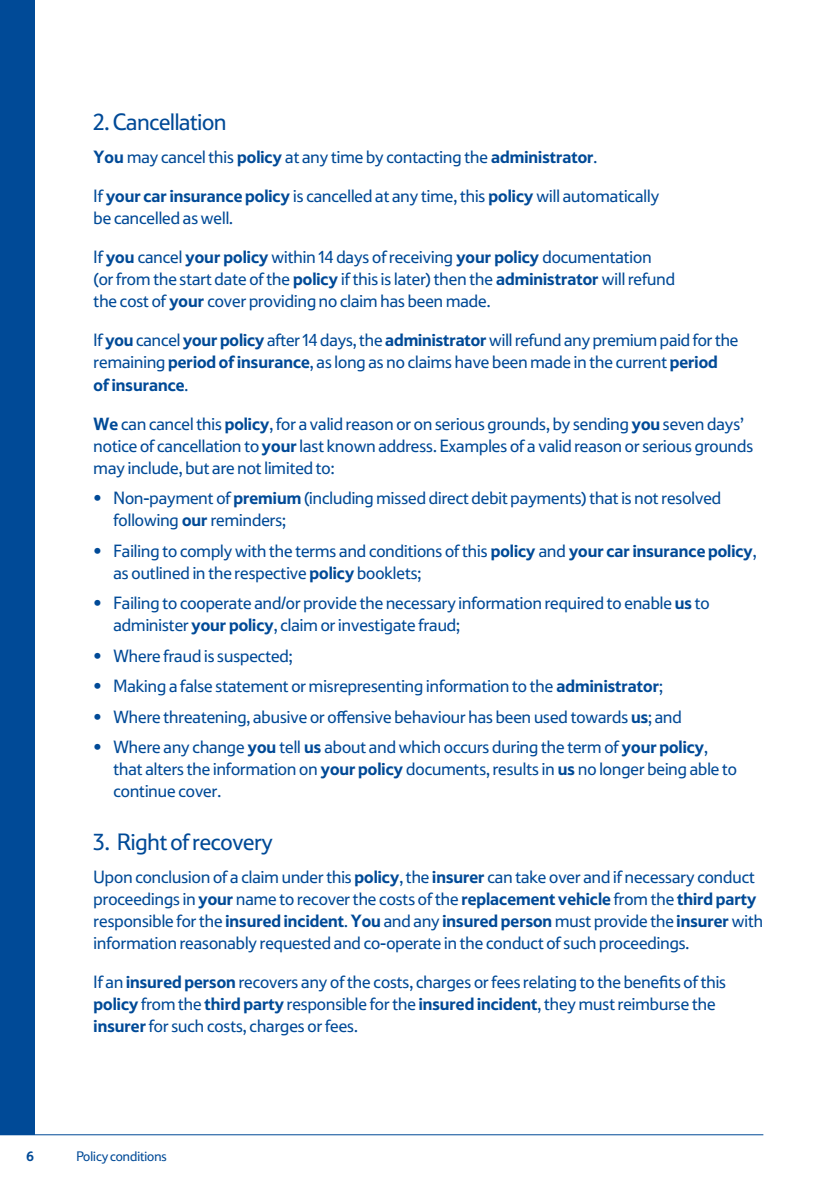
<style>
.page{position:relative;width:840px;height:1191px;background:#fff}
.page>*{position:absolute;margin:0;border:0;box-sizing:border-box;transform-origin:0 0}
.t1{font:24px "Tesco Display";letter-spacing:-.01em;color:#004a97}
.t2{font:18px/22px "Tesco Display";color:#004a97}
.t3{font:14px "Tesco Display";color:#004a97}
.t4{font:700 14px "Tesco Display";color:#004a97}
.s1{font-weight:700}
</style>
<div class="page">
<div style="left:0;top:0;width:34px;height:1134px;background:#004a97"></div>
<hr style="left:0;top:1134px;width:763px;height:1px;background:#004a97">
<h1 class="t1" style="left:94px;top:108px;width:134px">2. Cancellation</h1>
<p class="t2" style="left:94px;top:137px;width:566px;line-height:39px"><span class="s1">You</span> may cancel this <span class="s1">policy</span> at any time by contacting the <span class="s1">administrator</span>.<br>If <span class="s1">your car insurance policy</span> is cancelled at any time, this <span class="s1">policy</span> will automatically</p>
<p class="t2" style="left:94px;top:198px;width:559px;line-height:39px">be cancelled as well.<br>If <span class="s1">you</span> cancel <span class="s1">your policy</span> within 14 days of receiving <span class="s1">your policy</span> documentation</p>
<p class="t2" style="left:94px;top:268px;width:582px">(or from the start date of the <span class="s1">policy</span> if this is later) then the <span class="s1">administrator</span> will refund the cost of <span class="s1">your</span> cover providing no claim has been made.</p>
<p class="t2" style="left:94px;top:329px;width:646px">If <span class="s1">you</span> cancel <span class="s1">your policy</span> after 14 days, the <span class="s1">administrator</span> will refund any premium paid for the remaining <span class="s1">period of insurance</span>, as long as no claims have been made in the current <span class="s1">period<br>of insurance</span>.</p>
<p class="t2" style="left:94px;top:412px;width:660px"><span class="s1">We</span> can cancel this <span class="s1">policy</span>, for a valid reason or on serious grounds, by sending <span class="s1">you</span> seven days’ notice of cancellation to <span class="s1">your</span> last known address. Examples of a valid reason or serious grounds may include, but are not limited to:</p>
<p class="t2" style="left:113px;top:486px;width:608px;text-indent:-20px"><span class="s1">•</span> Non-payment of <span class="s1">premium</span> (including missed direct debit payments) that is not resolved following <span class="s1">our</span> reminders;</p>
<p class="t2" style="left:113px;top:539px;width:644px;text-indent:-20px"><span class="s1">•</span> Failing to comply with the terms and conditions of this <span class="s1">policy</span> and <span class="s1">your car insurance policy</span>, as outlined in the respective <span class="s1">policy</span> booklets;</p>
<p class="t2" style="left:113px;top:591px;width:597px;text-indent:-20px"><span class="s1">•</span> Failing to cooperate and/or provide the necessary information required to enable <span class="s1">us</span> to administer <span class="s1">your policy</span>, claim or investigate fraud;</p>
<p class="t2" style="left:94px;top:644px;width:200px"><span class="s1">•</span> Where fraud is suspected;</p>
<p class="t2" style="left:94px;top:675px;width:570px"><span class="s1">•</span> Making a false statement or misrepresenting information to the <span class="s1">administrator</span>;</p>
<p class="t2" style="left:94px;top:705px;width:589px"><span class="s1">•</span> Where threatening, abusive or offensive behaviour has been used towards <span class="s1">us</span>; and</p>
<p class="t2" style="left:113px;top:736px;width:624px;text-indent:-20px"><span class="s1">•</span> Where any change <span class="s1">you</span> tell <span class="s1">us</span> about and which occurs during the term of <span class="s1">your policy</span>, that alters the information on <span class="s1">your policy</span> documents, results in <span class="s1">us</span> no longer being able to continue cover.</p>
<h1 class="t1" style="left:94px;top:828px;width:180px">3. Right of recovery</h1>
<p class="t2" style="left:94px;top:865px;width:670px">Upon conclusion of a claim under this <span class="s1">policy</span>, the <span class="s1">insurer</span> can take over and if necessary conduct proceedings in <span class="s1">your</span> name to recover the costs of the <span class="s1">replacement vehicle</span> from the <span class="s1">third party </span>responsible for the <span class="s1">insured incident</span>. <span class="s1">You</span> and any <span class="s1">insured person</span> must provide the <span class="s1">insurer</span> with information reasonably requested and co-operate in the conduct of such proceedings.</p>
<p class="t2" style="left:94px;top:970px;width:633px">If an <span class="s1">insured person</span> recovers any of the costs, charges or fees relating to the benefits of this <span class="s1">policy</span> from the <span class="s1">third party</span> responsible for the <span class="s1">insured incident</span>, they must reimburse the <span class="s1">insurer</span> for such costs, charges or fees.</p>
<p class="t4" style="left:27px;top:1148px;width:9px">6</p>
<p class="t3" style="left:77px;top:1148px;width:92px">Policy conditions</p>
</div>
